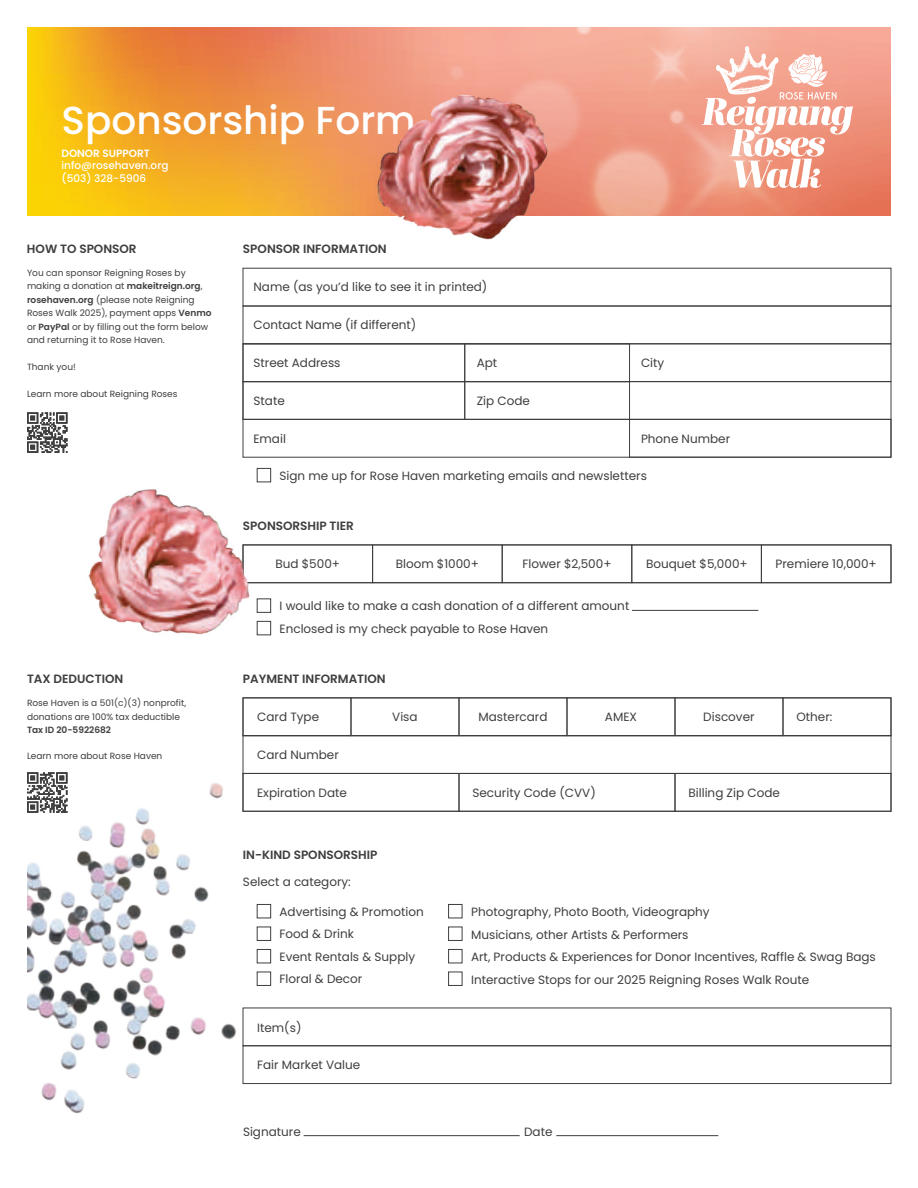
<style>
.page{position:relative;width:918px;height:1188px;background:#fff}
.page>*{position:absolute;margin:0;border:0;box-sizing:border-box;transform-origin:0 0}
.t1{font:500 39px "Poppins";color:#fff}
.t2{font:12px/22.5px "Poppins";color:#3e3e3f}
.t3{font:600 12px "Poppins";color:#3e3e3f}
.t4{font:500 10.5px/12.6px "Poppins";color:#fff}
.t5{font:600 10.5px "Poppins";color:#fff}
.t6{font:9px/13.5px "Poppins";color:#3e3e3f}
.t7{font:600 9px "Poppins";color:#3e3e3f}
.s1{font-weight:600}
</style>
<div class="page">
<img style="left:27px;top:27px;width:244px;height:189px">
<div style="left:257px;top:904px;width:14px;height:14px;border:1px solid #3e3e3f"></div>
<div style="left:257px;top:927px;width:14px;height:14px;border:1px solid #3e3e3f"></div>
<div style="left:257px;top:949px;width:14px;height:14px;border:1px solid #3e3e3f"></div>
<div style="left:257px;top:972px;width:14px;height:14px;border:1px solid #3e3e3f"></div>
<div style="left:448px;top:904px;width:14px;height:14px;border:1px solid #3e3e3f"></div>
<div style="left:448px;top:927px;width:14px;height:14px;border:1px solid #3e3e3f"></div>
<div style="left:448px;top:949px;width:14px;height:14px;border:1px solid #3e3e3f"></div>
<div style="left:448px;top:972px;width:14px;height:14px;border:1px solid #3e3e3f"></div>
<div style="left:243px;top:381px;width:648px;height:39px;border:1px solid #3e3e3f"></div>
<div style="left:243px;top:545px;width:130px;height:38px;border:1px solid #3e3e3f"></div>
<div style="left:372px;top:545px;width:130px;height:38px;border:1px solid #3e3e3f"></div>
<div style="left:502px;top:545px;width:130px;height:38px;border:1px solid #3e3e3f"></div>
<div style="left:632px;top:545px;width:130px;height:38px;border:1px solid #3e3e3f"></div>
<div style="left:761px;top:545px;width:130px;height:38px;border:1px solid #3e3e3f"></div>
<div style="left:243px;top:698px;width:108px;height:38px;border:1px solid #3e3e3f"></div>
<div style="left:351px;top:698px;width:108px;height:38px;border:1px solid #3e3e3f"></div>
<div style="left:459px;top:698px;width:108px;height:38px;border:1px solid #3e3e3f"></div>
<div style="left:567px;top:698px;width:108px;height:38px;border:1px solid #3e3e3f"></div>
<div style="left:675px;top:698px;width:108px;height:38px;border:1px solid #3e3e3f"></div>
<div style="left:783px;top:698px;width:108px;height:38px;border:1px solid #3e3e3f"></div>
<div style="left:243px;top:735px;width:648px;height:39px;border:1px solid #3e3e3f"></div>
<div style="left:243px;top:773px;width:216px;height:38px;border:1px solid #3e3e3f"></div>
<div style="left:459px;top:773px;width:216px;height:38px;border:1px solid #3e3e3f"></div>
<div style="left:675px;top:773px;width:216px;height:38px;border:1px solid #3e3e3f"></div>
<div style="left:243px;top:1008px;width:648px;height:38px;border:1px solid #3e3e3f"></div>
<div style="left:243px;top:1046px;width:648px;height:38px;border:1px solid #3e3e3f"></div>
<hr style="left:304px;top:1135px;width:216px;height:1px;background:#3e3e3f">
<hr style="left:556px;top:1135px;width:162px;height:1px;background:#3e3e3f">
<div style="left:243px;top:381px;width:222px;height:39px;border:1px solid #3e3e3f"></div>
<div style="left:465px;top:381px;width:165px;height:39px;border:1px solid #3e3e3f"></div>
<div style="left:629px;top:419px;width:262px;height:38px;border:1px solid #3e3e3f"></div>
<hr style="left:632px;top:610px;width:126px;height:1px;background:#3e3e3f">
<svg style="left:27px;top:412px;width:41px;height:12px"></svg>
<img style="left:27px;top:424px;width:274px;height:388px">
<img style="left:271px;top:27px;width:621px;height:339px">
<svg style="left:702px;top:46px;width:151px;height:142px"></svg>
<img style="left:27px;top:774px;width:223px;height:340px">
<h1 class="t1" style="left:62px;top:97px;width:356px">Sponsorship Form</h1>
<p class="t5" style="left:62px;top:147px;width:90px">DONOR SUPPORT</p>
<p class="t4" style="left:62px;top:159px;width:109px">info@rosehaven.org (503) 328-5906</p>
<p class="t3" style="left:27px;top:242px;width:111px">HOW TO SPONSOR</p>
<p class="t3" style="left:243px;top:242px;width:145px">SPONSOR INFORMATION</p>
<p class="t6" style="left:27px;top:266px;width:186px">You can sponsor Reigning Roses by making a donation at <span class="s1">makeitreign.org</span>, <span class="s1">rosehaven.org</span> (please note Reigning Roses Walk 2025), payment apps <span class="s1">Venmo </span>or <span class="s1">PayPal</span> or by filling out the form below and returning it to Rose Haven.</p>
<p class="t6" style="left:27px;top:360px;width:50px">Thank you!</p>
<p class="t6" style="left:27px;top:387px;width:152px">Learn more about Reigning Roses</p>
<p class="t3" style="left:27px;top:672px;width:98px">TAX DEDUCTION</p>
<p class="t6" style="left:27px;top:696px;width:161px">Rose Haven is a 501(c)(3) nonprofit, donations are 100% tax deductible</p>
<p class="t7" style="left:27px;top:725px;width:86px">Tax ID 20-5922682</p>
<p class="t6" style="left:27px;top:749px;width:137px">Learn more about Rose Haven</p>
<p class="t2" style="left:253px;top:275px;width:235px">Name (as you’d like to see it in printed)</p>
<p class="t2" style="left:253px;top:313px;width:164px">Contact Name (if different)</p>
<p class="t2" style="left:253px;top:352px;width:89px">Street Address</p>
<p class="t2" style="left:477px;top:352px;width:22px">Apt</p>
<p class="t2" style="left:641px;top:352px;width:25px">City</p>
<p class="t2" style="left:253px;top:390px;width:33px">State</p>
<p class="t2" style="left:253px;top:428px;width:34px">Email</p>
<p class="t2" style="left:641px;top:428px;width:91px">Phone Number</p>
<p class="t2" style="left:477px;top:390px;width:55px">Zip Code</p>
<p class="t2" style="left:280px;top:464px;width:369px">Sign me up for Rose Haven marketing emails and newsletters</p>
<p class="t3" style="left:243px;top:519px;width:112px">SPONSORSHIP TIER</p>
<p class="t2" style="left:275px;top:553px;width:66px">Bud $500+</p>
<p class="t2" style="left:396px;top:553px;width:85px">Bloom $1000+</p>
<p class="t2" style="left:522px;top:553px;width:91px">Flower $2,500+</p>
<p class="t2" style="left:646px;top:553px;width:103px">Bouquet $5,000+</p>
<p class="t2" style="left:280px;top:595px;width:351px">I would like to make a cash donation of a different amount<br>Enclosed is my check payable to Rose Haven</p>
<p class="t3" style="left:243px;top:672px;width:144px">PAYMENT INFORMATION</p>
<p class="t2" style="left:776px;top:553px;width:103px">Premiere 10,000+</p>
<p class="t2" style="left:392px;top:706px;width:27px">Visa</p>
<p class="t2" style="left:478px;top:706px;width:70px">Mastercard</p>
<p class="t2" style="left:605px;top:706px;width:34px">AMEX</p>
<p class="t2" style="left:703px;top:706px;width:53px">Discover</p>
<p class="t2" style="left:257px;top:706px;width:63px">Card Type</p>
<p class="t2" style="left:257px;top:744px;width:83px">Card Number</p>
<p class="t2" style="left:257px;top:782px;width:91px">Expiration Date</p>
<p class="t2" style="left:472px;top:782px;width:125px">Security Code (CVV)</p>
<p class="t2" style="left:688px;top:782px;width:93px">Billing Zip Code</p>
<p class="t2" style="left:796px;top:706px;width:37px">Other:</p>
<p class="t3" style="left:243px;top:848px;width:136px">IN-KIND SPONSORSHIP</p>
<p class="t2" style="left:243px;top:870px;width:109px">Select a category:</p>
<p class="t2" style="left:280px;top:900px;width:146px">Advertising &amp; Promotion</p>
<p class="t2" style="left:471px;top:901px;width:240px">Photography, Photo Booth, Videography</p>
<p class="t2" style="left:280px;top:923px;width:76px">Food &amp; Drink</p>
<p class="t2" style="left:280px;top:945px;width:137px">Event Rentals &amp; Supply</p>
<p class="t2" style="left:280px;top:968px;width:84px">Floral &amp; Decor</p>
<p class="t2" style="left:257px;top:1016px;width:46px">Item(s)</p>
<p class="t2" style="left:257px;top:1054px;width:105px">Fair Market Value</p>
<p class="t2" style="left:471px;top:924px;width:406px">Musicians, other Artists &amp; Performers<br>Art, Products &amp; Experiences for Donor Incentives, Raffle &amp; Swag Bags<br>Interactive Stops for our 2025 Reigning Roses Walk Route</p>
<p class="t2" style="left:243px;top:1121px;width:59px">Signature</p>
<p class="t2" style="left:524px;top:1121px;width:30px">Date</p>
</div>
